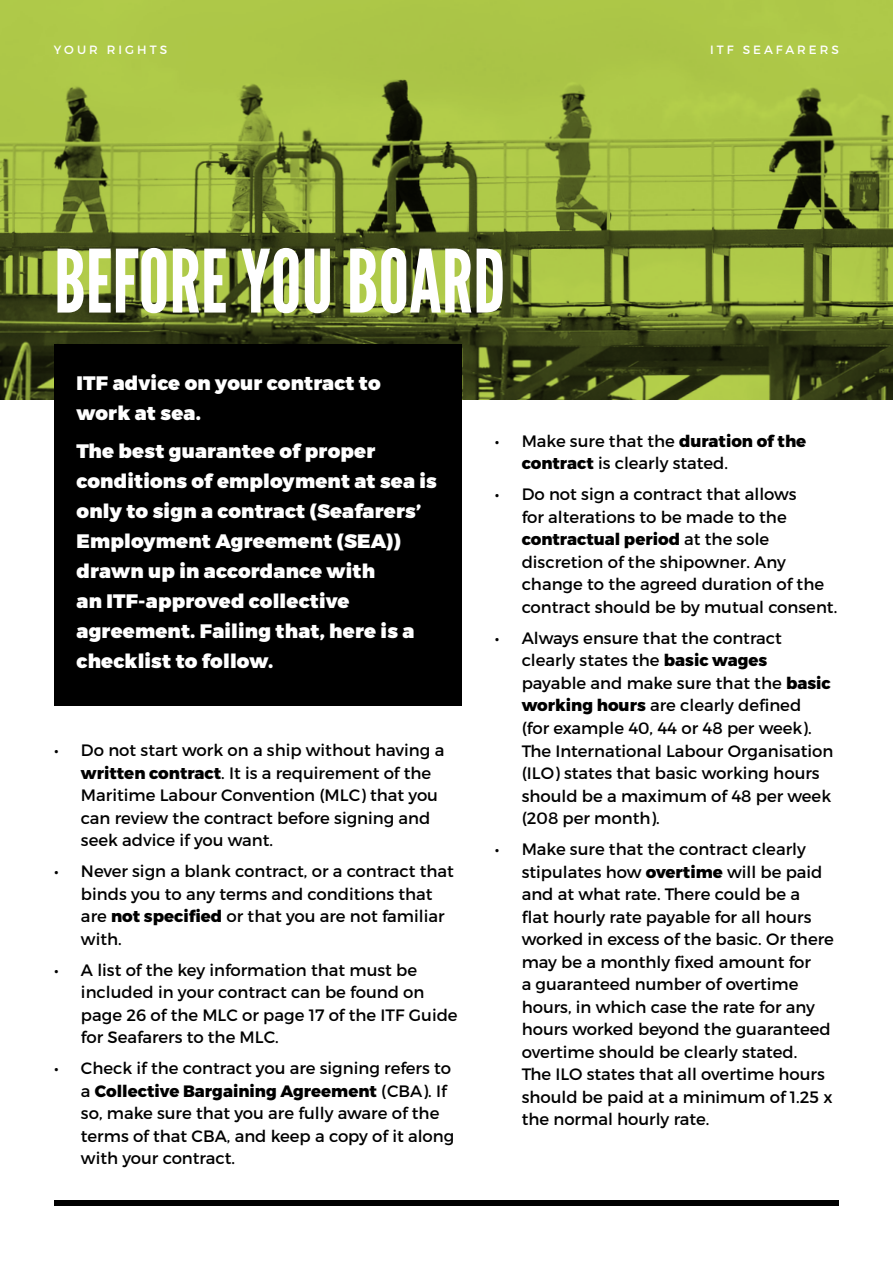
<style>
.page{position:relative;width:893px;height:1263px;background:#fff}
.page>*{position:absolute;margin:0;border:0;box-sizing:border-box;transform-origin:0 0}
.t1{font:87px "League Gothic";color:#fff}
.t2{font:900 19.5px/30px "Montserrat";letter-spacing:.01em;color:#fff}
.t3{font:16.5px/22.5px "Montserrat";color:#000}
.t4{font:12px "Montserrat";letter-spacing:.25em;color:#fff}
.s1{font-weight:800}
</style>
<div class="page">
<svg style="left:0;top:0;width:893px;height:400px;background:#859937"></svg>
<div style="left:54px;top:1200px;width:785px;height:5px;background:#000"></div>
<div style="left:54px;top:344px;width:408px;height:362px;background:#000"></div>
<p class="t4" style="left:54px;top:42px;width:115px">YOUR RIGHTS</p>
<p class="t4" style="left:710px;top:42px;width:130px">ITF SEAFARERS</p>
<h1 class="t1" style="left:54px;top:230px;width:453px">BEFORE YOU BOARD</h1>
<p class="t2" style="left:77px;top:369px;width:306px">ITF advice on your contract to work at sea.</p>
<p class="t2" style="left:77px;top:437px;width:362px">The best guarantee of proper conditions of employment at sea is only to sign a contract (Seafarers’<br>Employment Agreement (SEA)) drawn up in accordance with<br>an ITF-approved collective agreement. Failing that, here is a checklist to follow.</p>
<p class="t3" style="left:81px;top:739px;width:365px;text-indent:-27px">• Do not start work on a ship without having a <span class="s1">written contract</span>. It is a requirement of the Maritime Labour Convention (MLC) that you can review the contract before signing and seek advice if you want.</p>
<p class="t3" style="left:81px;top:860px;width:374px;text-indent:-27px">• Never sign a blank contract, or a contract that binds you to any terms and conditions that are <span class="s1">not specified</span> or that you are not familiar with.</p>
<p class="t3" style="left:81px;top:958px;width:378px;text-indent:-27px">• A list of the key information that must be included in your contract can be found on page 26 of the MLC or page 17 of the ITF Guide for Seafarers to the MLC.</p>
<p class="t3" style="left:81px;top:1057px;width:375px;text-indent:-27px">• Check if the contract you are signing refers to a <span class="s1">Collective Bargaining Agreement</span> (CBA). If so, make sure that you are fully aware of the terms of that CBA, and keep a copy of it along with your contract.</p>
<p class="t3" style="left:522px;top:430px;width:286px;text-indent:-27px">• Make sure that the <span class="s1">duration of the contract</span> is clearly stated.</p>
<p class="t3" style="left:522px;top:483px;width:317px;text-indent:-27px">• Do not sign a contract that allows<br>for alterations to be made to the <span class="s1">contractual period</span> at the sole discretion of the shipowner. Any change to the agreed duration of the contract should be by mutual consent.</p>
<p class="t3" style="left:522px;top:627px;width:313px;text-indent:-27px">• Always ensure that the contract clearly states the <span class="s1">basic wages </span>payable and make sure that the <span class="s1">basic working hours</span> are clearly defined<br>(for example 40, 44 or 48 per week).<br>The International Labour Organisation (ILO) states that basic working hours should be a maximum of 48 per week (208 per month).</p>
<p class="t3" style="left:522px;top:838px;width:314px;text-indent:-27px">• Make sure that the contract clearly stipulates how <span class="s1">overtime</span> will be paid and at what rate. There could be a<br>flat hourly rate payable for all hours worked in excess of the basic. Or there may be a monthly fixed amount for<br>a guaranteed number of overtime hours, in which case the rate for any hours worked beyond the guaranteed overtime should be clearly stated.<br>The ILO states that all overtime hours should be paid at a minimum of 1.25 x the normal hourly rate.</p>
</div>
